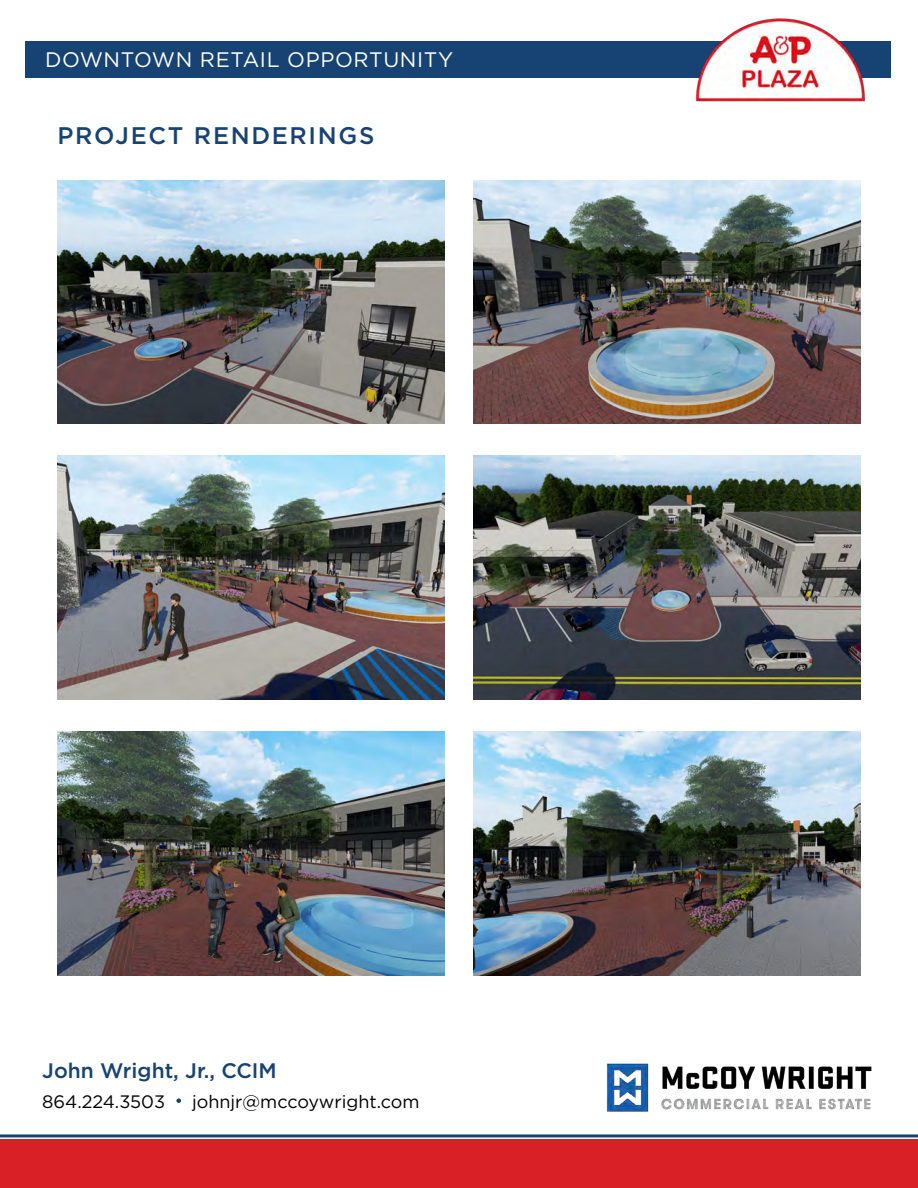
<style>
.page{position:relative;width:918px;height:1188px;background:#fff}
.page>*{position:absolute;margin:0;border:0;box-sizing:border-box;transform-origin:0 0}
.t1{font:500 24px "Gotham";letter-spacing:.07em;color:#164374}
.t2{font:21px "Gotham";letter-spacing:.03em;color:#fff}
.t3{font:500 21px "Gotham";color:#164374}
.t4{font:18px "Gotham";color:#000}
</style>
<div class="page">
<div style="left:0;top:1140px;width:918px;height:48px;background:#d92027"></div>
<img style="left:607px;top:1063px;width:265px;height:49px">
<hr style="left:0;top:1134px;width:918px;height:3px;background:#164374">
<svg style="left:176px;top:1098px;width:5px;height:5px"></svg>
<img style="left:57px;top:180px;width:387px;height:244px">
<img style="left:473px;top:180px;width:387px;height:244px">
<img style="left:57px;top:456px;width:387px;height:244px">
<img style="left:473px;top:456px;width:387px;height:244px">
<img style="left:57px;top:732px;width:387px;height:244px">
<img style="left:473px;top:732px;width:387px;height:244px">
<div style="left:25px;top:42px;width:866px;height:36px;background:#164374"></div>
<img style="left:693px;top:18px;width:176px;height:84px">
<p class="t2" style="left:45px;top:46px;width:410px">DOWNTOWN RETAIL OPPORTUNITY</p>
<h1 class="t1" style="left:57px;top:120px;width:318px">PROJECT RENDERINGS</h1>
<p class="t3" style="left:42px;top:1057px;width:236px">John Wright, Jr., CCIM</p>
<p class="t4" style="left:42px;top:1090px;width:124px">864.224.3503</p>
<p class="t4" style="left:192px;top:1090px;width:229px">johnjr@mccoywright.com</p>
</div>
